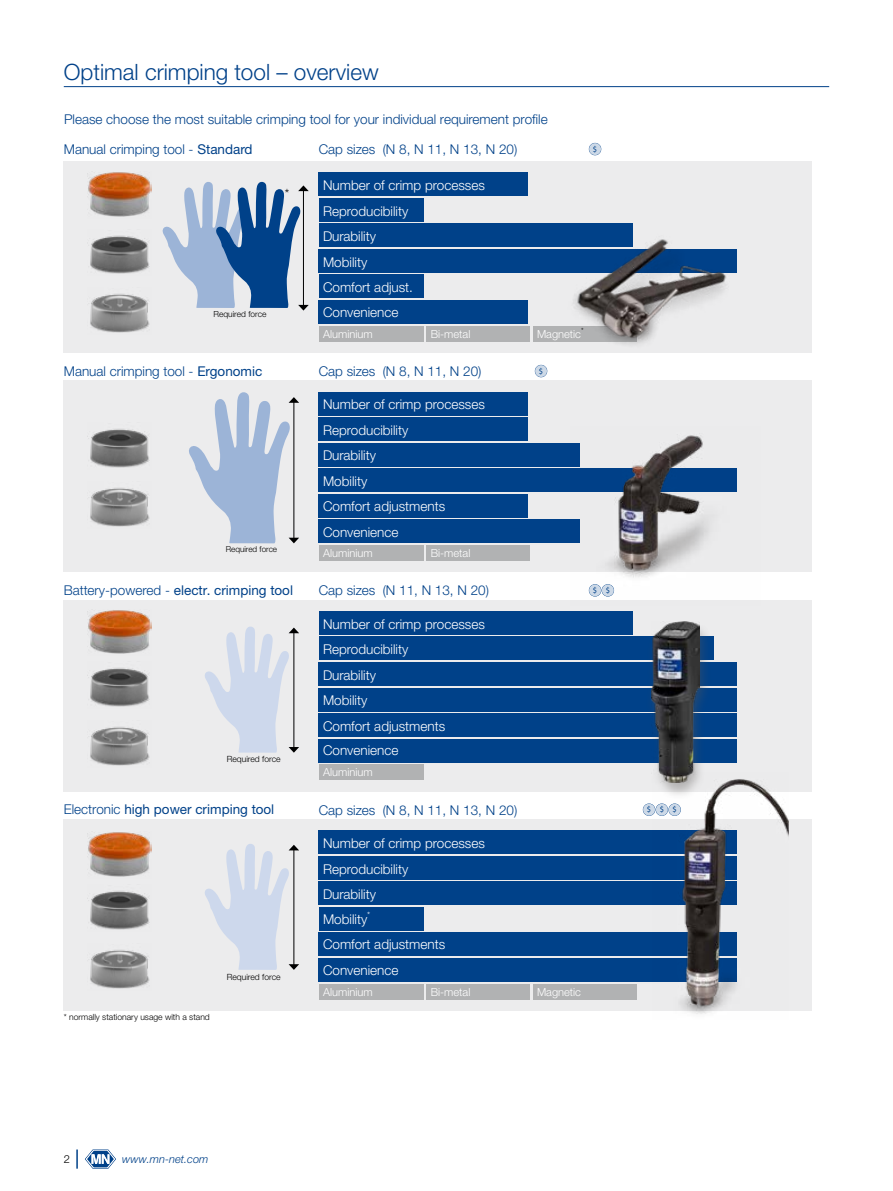
<style>
.page{position:relative;width:893px;height:1191px;background:#fff}
.page>*{position:absolute;margin:0;border:0;box-sizing:border-box;transform-origin:0 0}
.t1{font:300 22.5px "Helvetica Neue LTW1 G";color:#004189}
.t2{font:300 13.5px/25.3px "Helvetica Neue LTW1 G";color:#fff}
.t3{font:300 13.5px "Helvetica Neue LTW1 G";color:#004189}
.t4{font:13.5px "Helvetica Neue LTW1 G";color:#004189}
.t5{font:300 12.9px "Helvetica Neue LTW1 G";color:#000}
.t6{font:300 11.1px "Helvetica Neue LTW1 G";color:#fff}
.t7{font:italic 300 11.1px "Helvetica Neue LTW1 G";color:#004189}
.t8{font:300 11.1px "Helvetica Neue LTW1 G";color:#000}
.t9{font:300 8.55px "Helvetica Neue LTW1 G";color:#000}
.t10{font:300 8.4px "Helvetica Neue LTW1 G";color:#000}
.t11{font:8.4px "Myriad Pro";color:#004189}
.t12{font:300 8.1px "Helvetica Neue LTW1 G";color:#000}
.s1{font-weight:400}
.s2{font-weight:300}
</style>
<div class="page">
<svg style="left:76px;top:1149px;width:2px;height:19px"></svg>
<svg style="left:85px;top:1149px;width:31px;height:19px"></svg>
<hr style="left:64px;top:86px;width:765px;height:1px;background:#004189">
<div style="left:64px;top:161px;width:748px;height:192px;background:#ececed"></div>
<div style="left:64px;top:380px;width:748px;height:192px;background:#ececed"></div>
<div style="left:64px;top:819px;width:748px;height:191px;background:#ececed"></div>
<div style="left:64px;top:600px;width:748px;height:191px;background:#ececed"></div>
<div style="left:319px;top:173px;width:209px;height:23px;background:#004189"></div>
<div style="left:319px;top:198px;width:104px;height:24px;background:#004189"></div>
<div style="left:319px;top:224px;width:313px;height:23px;background:#004189"></div>
<div style="left:319px;top:249px;width:418px;height:24px;background:#004189"></div>
<div style="left:319px;top:275px;width:104px;height:23px;background:#004189"></div>
<div style="left:319px;top:300px;width:209px;height:24px;background:#004189"></div>
<div style="left:319px;top:392px;width:209px;height:23px;background:#004189"></div>
<div style="left:319px;top:611px;width:313px;height:23px;background:#004189"></div>
<div style="left:319px;top:830px;width:418px;height:24px;background:#004189"></div>
<div style="left:319px;top:417px;width:209px;height:24px;background:#004189"></div>
<div style="left:319px;top:637px;width:394px;height:23px;background:#004189"></div>
<div style="left:319px;top:856px;width:418px;height:23px;background:#004189"></div>
<div style="left:319px;top:443px;width:261px;height:23px;background:#004189"></div>
<div style="left:319px;top:662px;width:418px;height:23px;background:#004189"></div>
<div style="left:319px;top:881px;width:418px;height:24px;background:#004189"></div>
<div style="left:319px;top:468px;width:418px;height:24px;background:#004189"></div>
<div style="left:319px;top:688px;width:418px;height:23px;background:#004189"></div>
<div style="left:319px;top:907px;width:104px;height:23px;background:#004189"></div>
<div style="left:319px;top:494px;width:209px;height:23px;background:#004189"></div>
<div style="left:319px;top:713px;width:418px;height:23px;background:#004189"></div>
<div style="left:319px;top:932px;width:418px;height:24px;background:#004189"></div>
<div style="left:319px;top:519px;width:261px;height:24px;background:#004189"></div>
<div style="left:319px;top:739px;width:418px;height:23px;background:#004189"></div>
<div style="left:319px;top:958px;width:418px;height:23px;background:#004189"></div>
<img style="left:571px;top:435px;width:138px;height:162px">
<img style="left:653px;top:779px;width:135px;height:235px">
<svg style="left:589px;top:143px;width:12px;height:12px"></svg>
<svg style="left:589px;top:584px;width:12px;height:12px"></svg>
<svg style="left:602px;top:584px;width:12px;height:12px"></svg>
<svg style="left:643px;top:803px;width:12px;height:13px"></svg>
<svg style="left:643px;top:803px;width:12px;height:12px"></svg>
<svg style="left:656px;top:803px;width:12px;height:13px"></svg>
<svg style="left:656px;top:803px;width:12px;height:12px"></svg>
<svg style="left:668px;top:803px;width:13px;height:13px"></svg>
<svg style="left:669px;top:803px;width:12px;height:12px"></svg>
<svg style="left:189px;top:392px;width:110px;height:151px"></svg>
<svg style="left:162px;top:181px;width:147px;height:129px"></svg>
<svg style="left:205px;top:626px;width:94px;height:126px"></svg>
<svg style="left:205px;top:844px;width:94px;height:126px"></svg>
<div style="left:426px;top:326px;width:104px;height:15px;background:#b1b2b3"></div>
<div style="left:319px;top:326px;width:105px;height:15px;background:#b1b2b3"></div>
<div style="left:426px;top:545px;width:104px;height:16px;background:#b1b2b3"></div>
<div style="left:319px;top:545px;width:105px;height:16px;background:#b1b2b3"></div>
<div style="left:319px;top:764px;width:105px;height:16px;background:#b1b2b3"></div>
<div style="left:426px;top:983px;width:104px;height:16px;background:#b1b2b3"></div>
<div style="left:319px;top:983px;width:105px;height:16px;background:#b1b2b3"></div>
<div style="left:533px;top:983px;width:103px;height:16px;background:#b1b2b3"></div>
<img style="left:481px;top:223px;width:246px;height:155px">
<div style="left:646px;top:621px;width:66px;height:179px;background:#5a5755;opacity:.38"></div>
<img style="left:652px;top:622px;width:47px;height:160px">
<img style="left:90px;top:488px;width:60px;height:39px">
<img style="left:90px;top:294px;width:60px;height:39px">
<img style="left:88px;top:429px;width:62px;height:39px">
<img style="left:90px;top:235px;width:60px;height:39px">
<img style="left:88px;top:172px;width:64px;height:45px">
<img style="left:90px;top:727px;width:60px;height:39px">
<img style="left:88px;top:668px;width:62px;height:39px">
<img style="left:88px;top:610px;width:64px;height:44px">
<img style="left:90px;top:950px;width:60px;height:39px">
<img style="left:88px;top:891px;width:62px;height:39px">
<img style="left:88px;top:832px;width:64px;height:45px">
<h1 class="t1" style="left:64px;top:58px;width:316px">Optimal crimping tool – overview</h1>
<p class="t3" style="left:64px;top:111px;width:485px">Please choose the most suitable crimping tool for your individual requirement profile</p>
<p class="t3" style="left:64px;top:141px;width:190px">Manual crimping tool - <span class="s1">Standard</span></p>
<p class="t5" style="left:285px;top:185px;width:6px">*</p>
<p class="t10" style="left:213px;top:309px;width:55px">Required force</p>
<p class="t3" style="left:64px;top:363px;width:200px">Manual crimping tool - <span class="s1">Ergonomic</span></p>
<p class="t12" style="left:226px;top:544px;width:53px">Required force</p>
<p class="t4" style="left:64px;top:582px;width:231px"><span class="s2">Battery-powered -</span> electr. crimping tool</p>
<p class="t9" style="left:227px;top:754px;width:55px">Required force</p>
<p class="t4" style="left:64px;top:801px;width:212px"><span class="s2">Electronic</span> high power crimping tool</p>
<p class="t9" style="left:64px;top:1011px;width:148px">* normally stationary usage with a stand</p>
<p class="t9" style="left:227px;top:971px;width:55px">Required force</p>
<p class="t3" style="left:319px;top:141px;width:200px">Cap sizes (N 8, N 11, N 13, N 20)</p>
<p class="t11" style="left:593px;top:144px;width:6px">$</p>
<p class="t2" style="left:323px;top:173px;width:163px">Number of crimp processes<br>Reproducibility<br>Durability<br>Mobility<br>Comfort adjust.<br>Convenience</p>
<p class="t6" style="left:323px;top:327px;width:51px">Aluminium</p>
<p class="t6" style="left:431px;top:327px;width:41px">Bi-metal</p>
<p class="t6" style="left:537px;top:327px;width:48px">Magnetic<sup>*</sup></p>
<p class="t3" style="left:319px;top:363px;width:164px">Cap sizes (N 8, N 11, N 20)</p>
<p class="t11" style="left:539px;top:366px;width:6px">$</p>
<p class="t2" style="left:323px;top:392px;width:163px">Number of crimp processes</p>
<p class="t2" style="left:323px;top:417px;width:87px">Reproducibility</p>
<p class="t2" style="left:323px;top:443px;width:54px">Durability</p>
<p class="t2" style="left:323px;top:468px;width:46px">Mobility</p>
<p class="t2" style="left:323px;top:494px;width:124px">Comfort adjustments</p>
<p class="t2" style="left:323px;top:519px;width:77px">Convenience</p>
<p class="t6" style="left:323px;top:546px;width:51px">Aluminium</p>
<p class="t6" style="left:431px;top:546px;width:41px">Bi-metal</p>
<p class="t3" style="left:319px;top:582px;width:172px">Cap sizes (N 11, N 13, N 20)</p>
<p class="t11" style="left:593px;top:585px;width:19px">$ $</p>
<p class="t2" style="left:323px;top:611px;width:163px">Number of crimp processes</p>
<p class="t2" style="left:323px;top:636px;width:87px">Reproducibility</p>
<p class="t2" style="left:323px;top:662px;width:54px">Durability</p>
<p class="t2" style="left:323px;top:687px;width:46px">Mobility</p>
<p class="t2" style="left:323px;top:713px;width:124px">Comfort adjustments</p>
<p class="t2" style="left:323px;top:738px;width:77px">Convenience</p>
<p class="t6" style="left:323px;top:765px;width:51px">Aluminium</p>
<p class="t3" style="left:319px;top:801px;width:200px">Cap sizes (N 8, N 11, N 13, N 20)</p>
<p class="t11" style="left:647px;top:804px;width:31px">$$$</p>
<p class="t2" style="left:323px;top:830px;width:163px">Number of crimp processes</p>
<p class="t2" style="left:323px;top:856px;width:87px">Reproducibility</p>
<p class="t2" style="left:323px;top:881px;width:54px">Durability</p>
<p class="t2" style="left:323px;top:906px;width:49px">Mobility<sup>*</sup></p>
<p class="t2" style="left:323px;top:931px;width:124px">Comfort adjustments</p>
<p class="t2" style="left:323px;top:957px;width:77px">Convenience</p>
<p class="t6" style="left:323px;top:984px;width:51px">Aluminium</p>
<p class="t6" style="left:431px;top:984px;width:41px">Bi-metal</p>
<p class="t6" style="left:537px;top:984px;width:46px">Magnetic</p>
<p class="t8" style="left:64px;top:1152px;width:8px">2</p>
<p class="t7" style="left:122px;top:1152px;width:88px">www.mn-net.com</p>
</div>
